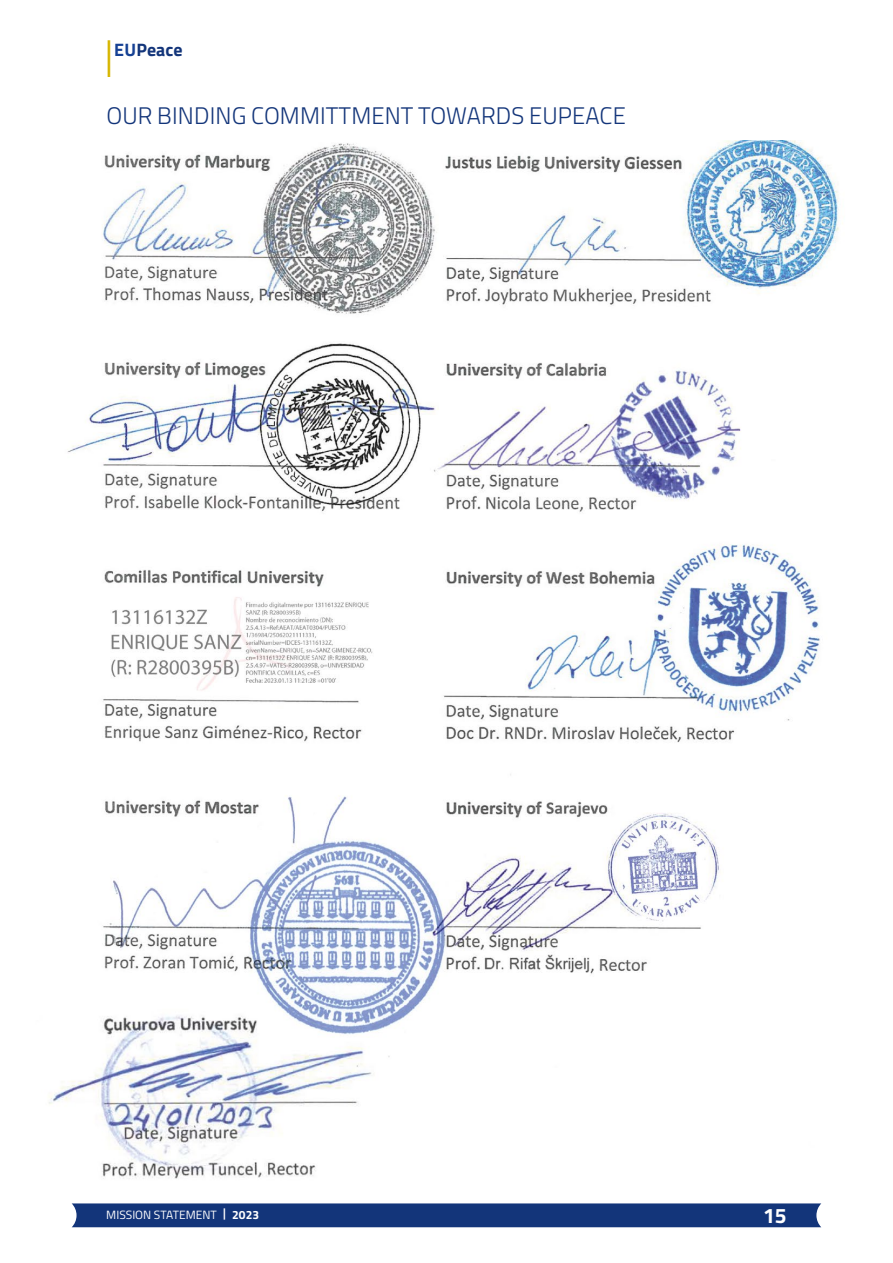
<style>
.page{position:relative;width:893px;height:1263px;background:#fff}
.page>*{position:absolute;margin:0;border:0;box-sizing:border-box;transform-origin:0 0}
.t1{font:700 54px "Titillium";color:#d7b600;scale:.33 1}
.t2{font:300 24px "Titillium";letter-spacing:.005em;color:#13357a}
.t3{font:700 21px "Titillium";color:#fff}
.t4{font:700 18px "Titillium";letter-spacing:.01em;color:#13357a}
.t5{font:12px "Titillium";color:#fff}
.t6{font:700 12px "Titillium";color:#fff}
.s1{color:#164194}
.s2{font-family:"Arial"}
</style>
<div class="page">
<img style="left:49px;top:140px;width:794px;height:1088px">
<div style="left:72px;top:1203px;width:749px;height:24px;background:#13357a"></div>
<h1 class="t1" style="left:106px;top:17px;width:17px">I</h1>
<p class="t4" style="left:114px;top:36px;width:70px"><span class="s1">EU</span>Peace</p>
<p class="t2" style="left:106px;top:98px;width:521px">OUR BINDING COMMITTMENT TOWARDS EUPEACE</p>
<p class="t6" style="left:223px;top:1205px;width:38px"><span class="s2">|</span> 2023</p>
<p class="t5" style="left:106px;top:1206px;width:112px">MISSION STATEMENT</p>
<p class="t3" style="left:763px;top:1200px;width:25px">15</p>
</div>
